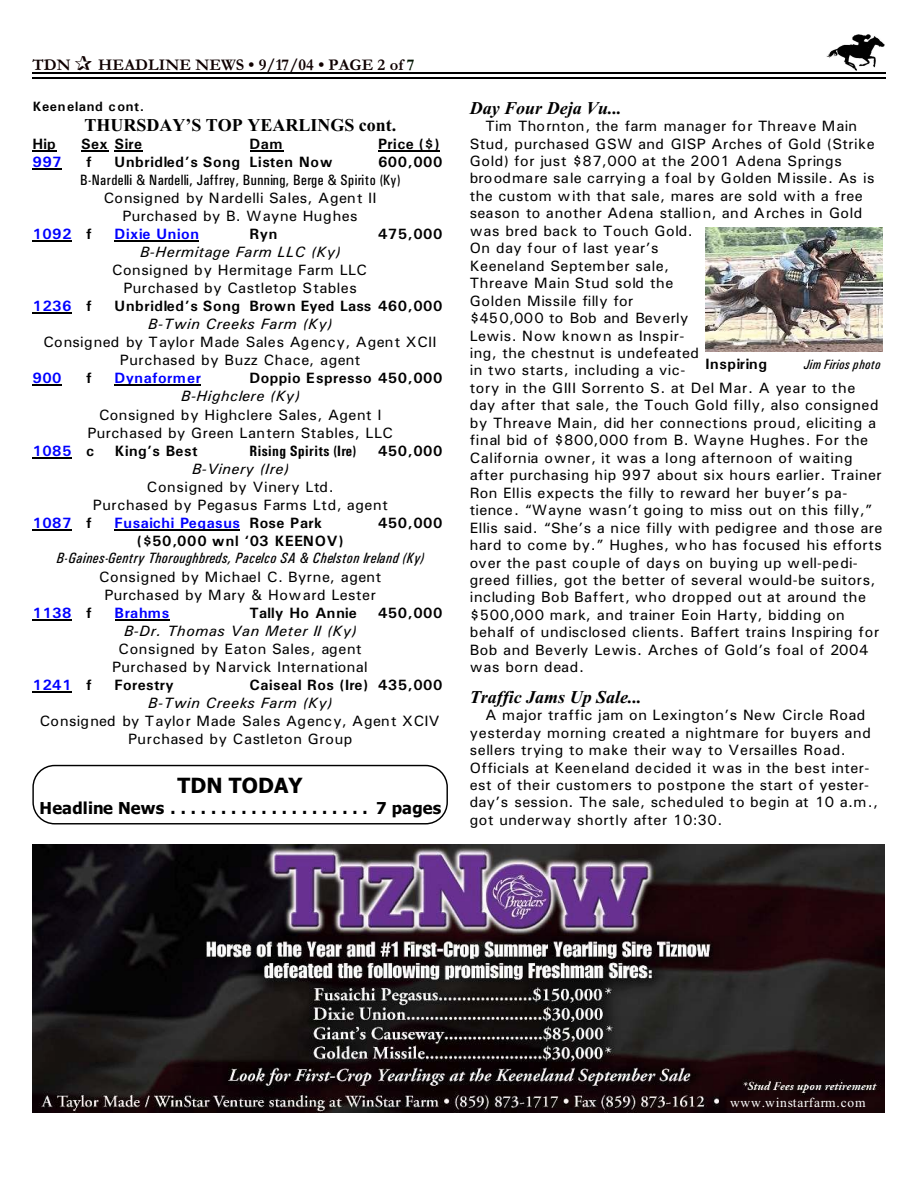
<style>
.page{position:relative;width:918px;height:1188px;background:#fff}
.page>*{position:absolute;margin:0;border:0;box-sizing:border-box;transform-origin:0 0}
.t1{font:700 21px "Tahoma";letter-spacing:.005em;color:#000}
.t2{font:italic 700 18px "Times New Roman";color:#000}
.t3{font:700 18px "Times New Roman";color:#000}
.t4{font:700 16.5px "Tahoma";letter-spacing:.01em;color:#000}
.t5{font:700 16.5px "Garamond";letter-spacing:.005em;color:#0f0000}
.t6{font:15px/17.4px "Univers";letter-spacing:.03em;color:#000;text-align:center}
.t7{font:700 15px "Univers";letter-spacing:.035em;color:#000}
.t8{font:italic 15px "Univers";letter-spacing:.035em;color:#000}
.t9{font:700 15px "Univers";letter-spacing:.035em;color:#00f}
.t10{font:italic 15px "Univers Condensed";letter-spacing:.03em;color:#000}
.t11{font:15px "Univers Condensed";letter-spacing:.03em;color:#000}
.t12{font:700 15px "Univers";letter-spacing:.055em;color:#000}
.t13{font:700 15px "Univers Condensed";letter-spacing:.025em;color:#000}
.t14{font:700 15px "Univers";letter-spacing:.01em;color:#000}
.t15{font:13.5px "Times New Roman";letter-spacing:.06em;color:#fff}
.t16{font:italic 13.5px "Univers Condensed";letter-spacing:.015em;color:#000}
.t17{font:700 13.5px "Univers";letter-spacing:.045em;color:#000}
.s1{color:#001400}
.s2{color:#000}
</style>
<div class="page">
<img style="left:826px;top:34px;width:59px;height:36px">
<hr style="left:32px;top:72px;width:853px;height:1px;background:#000">
<hr style="left:32px;top:77px;width:853px;height:2px;background:#000">
<img style="left:32px;top:844px;width:852px;height:269px">
<img style="left:705px;top:227px;width:177px;height:125px">
<hr style="left:32px;top:150px;width:25px;height:2px;background:#000">
<hr style="left:81px;top:150px;width:28px;height:2px;background:#000">
<hr style="left:115px;top:150px;width:28px;height:2px;background:#000">
<hr style="left:250px;top:150px;width:34px;height:2px;background:#000">
<hr style="left:378px;top:150px;width:61px;height:2px;background:#000">
<hr style="left:32px;top:168px;width:30px;height:2px;background:#000">
<hr style="left:32px;top:240px;width:40px;height:1px;background:#000">
<hr style="left:115px;top:240px;width:84px;height:1px;background:#000">
<hr style="left:32px;top:313px;width:40px;height:1px;background:#000">
<hr style="left:32px;top:385px;width:30px;height:1px;background:#000">
<hr style="left:115px;top:385px;width:86px;height:1px;background:#000">
<hr style="left:32px;top:457px;width:40px;height:1px;background:#000">
<hr style="left:32px;top:529px;width:40px;height:1px;background:#000">
<hr style="left:115px;top:529px;width:125px;height:1px;background:#000">
<hr style="left:32px;top:619px;width:40px;height:1px;background:#000">
<hr style="left:115px;top:619px;width:55px;height:1px;background:#000">
<hr style="left:32px;top:692px;width:40px;height:1px;background:#000">
<div style="left:32px;top:765px;width:416px;height:59px;border:1px solid #000;border-radius:22px"></div>
<p class="t5" style="left:32px;top:59px;width:40px">TDN</p>
<p class="t5" style="left:98px;top:59px;width:318px">HEADLINE NEWS • 9/17/04 • PAGE 2 of <span class="s1">7</span></p>
<p class="t17" style="left:32px;top:102px;width:113px">Keeneland cont.</p>
<p class="t3" style="left:84px;top:119px;width:314px">THURSDAY’S TOP YEARLINGS cont.</p>
<p class="t7" style="left:32px;top:139px;width:25px">Hip</p>
<p class="t7" style="left:81px;top:139px;width:63px">Sex Sire</p>
<p class="t7" style="left:250px;top:139px;width:34px">Dam</p>
<p class="t7" style="left:378px;top:139px;width:63px">Price ($)</p>
<p class="t9" style="left:32px;top:157px;width:31px">997</p>
<p class="t7" style="left:86px;top:157px;width:7px">f</p>
<p class="t7" style="left:115px;top:157px;width:220px">Unbridled’s Song Listen Now</p>
<p class="t7" style="left:378px;top:157px;width:66px">600,000</p>
<p class="t11" style="left:80px;top:174px;width:322px">B-Nardelli &amp; Nardelli, Jaffrey, Bunning, Berge &amp; Spirito (Ky)</p>
<p class="t6" style="left:104px;top:190px;width:274px;line-height:18.1px">Consigned by Nardelli Sales, Agent II<br>Purchased by B. Wayne Hughes</p>
<p class="t9" style="left:32px;top:228px;width:61px">1092 <span class="s2">f</span></p>
<p class="t9" style="left:115px;top:228px;width:86px">Dixie Union</p>
<p class="t7" style="left:250px;top:228px;width:29px">Ryn</p>
<p class="t7" style="left:378px;top:228px;width:66px">475,000</p>
<p class="t8" style="left:140px;top:247px;width:202px">B-Hermitage Farm LLC (Ky)</p>
<p class="t6" style="left:112px;top:262px;width:256px;line-height:18px">Consigned by Hermitage Farm LLC<br>Purchased by Castletop Stables</p>
<p class="t9" style="left:32px;top:301px;width:61px">1236 <span class="s2">f</span></p>
<p class="t7" style="left:115px;top:301px;width:329px">Unbridled’s Song Brown Eyed Lass 460,000</p>
<p class="t8" style="left:148px;top:319px;width:186px">B-Twin Creeks Farm (Ky)</p>
<p class="t6" style="left:44px;top:334px;width:395px;line-height:18.1px">Consigned by Taylor Made Sales Agency, Agent XCII<br>Purchased by Buzz Chace, agent</p>
<p class="t9" style="left:32px;top:373px;width:31px">900</p>
<p class="t7" style="left:86px;top:373px;width:7px">f</p>
<p class="t9" style="left:115px;top:373px;width:88px">Dynaformer</p>
<p class="t7" style="left:250px;top:373px;width:194px">Doppio Espresso 450,000</p>
<p class="t8" style="left:181px;top:391px;width:121px">B-Highclere (Ky)</p>
<p class="t6" style="left:99px;top:407px;width:284px">Consigned by Highclere Sales, Agent I</p>
<p class="t6" style="left:87px;top:425px;width:307px">Purchased by Green Lantern Stables, LLC</p>
<p class="t9" style="left:32px;top:445px;width:63px">1085 <span class="s2">c</span></p>
<p class="t7" style="left:115px;top:445px;width:84px">King’s Best</p>
<p class="t13" style="left:250px;top:445px;width:108px">Rising Spirits (Ire)</p>
<p class="t7" style="left:378px;top:445px;width:66px">450,000</p>
<p class="t8" style="left:192px;top:463px;width:98px">B-Vinery (Ire)</p>
<p class="t6" style="left:93px;top:479px;width:297px;line-height:18.1px">Consigned by Vinery Ltd.<br>Purchased by Pegasus Farms Ltd, agent</p>
<p class="t9" style="left:32px;top:517px;width:61px">1087 <span class="s2">f</span></p>
<p class="t9" style="left:115px;top:517px;width:209px">Fusaichi Pegasus <span class="s2">Rose Park</span></p>
<p class="t7" style="left:378px;top:517px;width:66px">450,000</p>
<p class="t12" style="left:137px;top:535px;width:208px">($50,000 wnl ‘03 KEENOV)</p>
<p class="t10" style="left:57px;top:553px;width:369px">B-Gaines-Gentry Thoroughbreds, Pacelco SA &amp; Chelston Ireland (Ky)</p>
<p class="t6" style="left:99px;top:569px;width:284px;line-height:18.1px">Consigned by Michael C. Byrne, agent<br>Purchased by Mary &amp; Howard Lester</p>
<p class="t9" style="left:32px;top:607px;width:61px">1138 <span class="s2">f</span></p>
<p class="t9" style="left:115px;top:607px;width:56px">Brahms</p>
<p class="t14" style="left:250px;top:607px;width:109px">Tally Ho Annie</p>
<p class="t7" style="left:378px;top:607px;width:66px">450,000</p>
<p class="t8" style="left:124px;top:625px;width:234px">B-Dr. Thomas Van Meter II (Ky)</p>
<p class="t6" style="left:112px;top:641px;width:257px;line-height:18px">Consigned by Eaton Sales, agent<br>Purchased by Narvick International</p>
<p class="t9" style="left:32px;top:680px;width:61px">1241 <span class="s2">f</span></p>
<p class="t7" style="left:115px;top:680px;width:61px">Forestry</p>
<p class="t7" style="left:250px;top:680px;width:194px">Caiseal Ros (Ire) 435,000</p>
<p class="t8" style="left:148px;top:698px;width:186px">B-Twin Creeks Farm (Ky)</p>
<p class="t6" style="left:40px;top:713px;width:401px;line-height:18.1px">Consigned by Taylor Made Sales Agency, Agent XCIV<br>Purchased by Castleton Group</p>
<h1 class="t1" style="left:178px;top:777px;width:126px">TDN TODAY</h1>
<p class="t4" style="left:40px;top:801px;width:403px">Headline News.................... 7 pages</p>
<p class="t2" style="left:470px;top:102px;width:154px">Day Four Deja Vu...</p>
<p class="t6" style="left:470px;top:119px;width:414px;text-align:left;text-indent:16px">Tim Thornton, the farm manager for Threave Main Stud, purchased GSW and GISP Arches of Gold (Strike Gold) for just $87,000 at the 2001 Adena Springs broodmare sale carrying a foal by Golden Missile. As is the custom with that sale, mares are sold with a free season to another Adena stallion, and Arches in Gold was bred back to Touch Gold.<br>On day four of last year’s<br>Keeneland September sale,<br>Threave Main Stud sold the<br>Golden Missile filly for<br>$450,000 to Bob and Beverly<br>Lewis. Now known as Inspir-<br>ing, the chestnut is undefeated<br>in two starts, including a vic-<br>tory in the GIII Sorrento S. at Del Mar. A year to the day after that sale, the Touch Gold filly, also consigned by Threave Main, did her connections proud, eliciting a final bid of $800,000 from B. Wayne Hughes. For the California owner, it was a long afternoon of waiting after purchasing hip 997 about six hours earlier. Trainer Ron Ellis expects the filly to reward her buyer’s pa&shy;tience. “Wayne wasn’t going to miss out on this filly,” Ellis said. “She’s a nice filly with pedigree and those are hard to come by.” Hughes, who has focused his efforts over the past couple of days on buying up well-pedi&shy;greed fillies, got the better of several would-be suitors, including Bob Baffert, who dropped out at around the $500,000 mark, and trainer Eoin Harty, bidding on behalf of undisclosed clients. Baffert trains Inspiring for Bob and Beverly Lewis. Arches of Gold’s foal of 2004 was born dead.</p>
<p class="t2" style="left:470px;top:691px;width:173px">Traffic Jams Up Sale...</p>
<p class="t6" style="left:470px;top:708px;width:410px;text-align:left;text-indent:16px">A major traffic jam on Lexington’s New Circle Road yesterday morning created a nightmare for buyers and sellers trying to make their way to Versailles Road.<br>Officials at Keeneland decided it was in the best inter&shy;est of their customers to postpone the start of yester&shy;day’s session. The sale, scheduled to begin at 10 a.m., got underway shortly after 10:30.</p>
<p class="t7" style="left:705px;top:359px;width:63px">Inspiring</p>
<p class="t16" style="left:804px;top:360px;width:78px">Jim Firios photo</p>
<p class="t15" style="left:730px;top:1097px;width:137px">www.winstarfarm.com</p>
</div>
